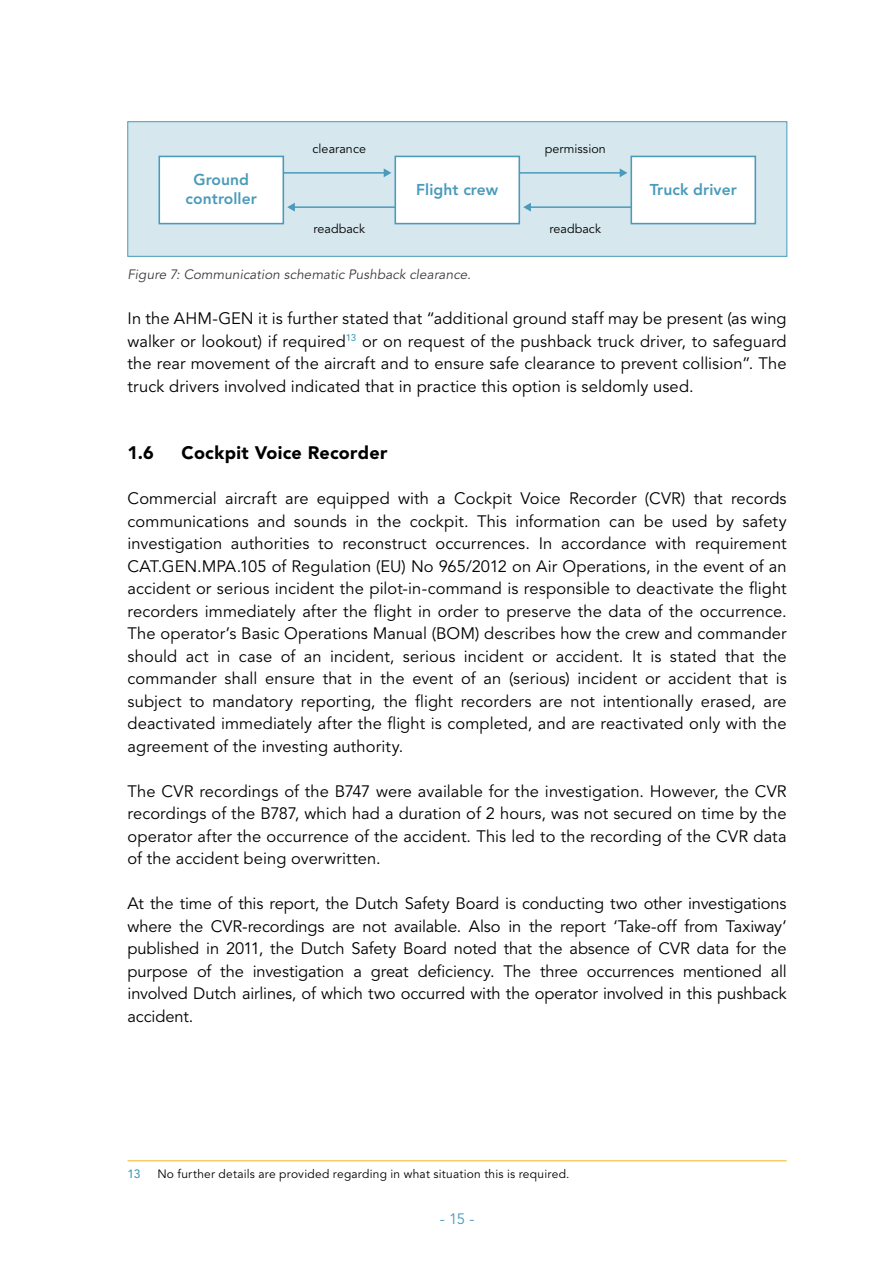
<style>
.page{position:relative;width:893px;height:1263px;background:#fff}
.page>*{position:absolute;margin:0;border:0;box-sizing:border-box;transform-origin:0 0}
.t1{font:900 18px "Avenir LT Std";letter-spacing:.015em;color:#000}
.Bodytekst{font:16.5px/22.5px "Avenir LT Std";letter-spacing:.005em;color:#000;text-align:justify}
.t2{font:800 15.6px/18.8px "Avenir LT Std";letter-spacing:.005em;color:#499abb;text-align:center}
.t3{font:15px "Avenir LT Std";color:#499abb}
.Bijschrift{font:italic 13.5px "Avenir LT Std";letter-spacing:.005em;color:#3c3c3b}
.t4{font:12.45px "Avenir LT Std";letter-spacing:.005em;color:#000}
.Voetnoot{font:12px "Avenir LT Std";letter-spacing:.02em;color:#000}
.Voetnoot-2{font:500 12px "Avenir LT Std";color:#499abb}
</style>
<div class="page">
<div style="left:128px;top:122px;width:659px;height:134px;background:#d6e7ee"></div>
<hr style="left:128px;top:1160px;width:659px;height:1px;background:#f9b122">
<hr style="left:283px;top:172px;width:102px;height:2px;background:#499abb">
<svg style="left:384px;top:168px;width:7px;height:9px"></svg>
<hr style="left:519px;top:172px;width:102px;height:2px;background:#499abb">
<svg style="left:620px;top:168px;width:7px;height:9px"></svg>
<hr style="left:294px;top:206px;width:101px;height:2px;background:#499abb">
<svg style="left:287px;top:203px;width:8px;height:9px"></svg>
<hr style="left:530px;top:206px;width:101px;height:2px;background:#499abb">
<svg style="left:523px;top:203px;width:8px;height:9px"></svg>
<div style="left:159px;top:156px;width:124px;height:68px;background:#fff"></div>
<div style="left:159px;top:156px;width:125px;height:68px;border:2px solid #499abb"></div>
<div style="left:395px;top:156px;width:124px;height:68px;background:#fff"></div>
<div style="left:394px;top:156px;width:126px;height:68px;border:2px solid #499abb"></div>
<div style="left:631px;top:156px;width:124px;height:68px;background:#fff"></div>
<div style="left:630px;top:156px;width:126px;height:68px;border:2px solid #499abb"></div>
<p class="t4" style="left:312px;top:142px;width:55px">clearance</p>
<p class="t4" style="left:545px;top:142px;width:63px">permission</p>
<p class="t2" style="left:186px;top:170px;width:73px">Ground controller</p>
<p class="t2" style="left:416px;top:180px;width:84px">Flight crew</p>
<p class="t2" style="left:650px;top:180px;width:89px">Truck driver</p>
<p class="t4" style="left:313px;top:221px;width:53px">readback</p>
<p class="t4" style="left:549px;top:221px;width:53px">readback</p>
<p class="Bijschrift" style="left:128px;top:267px;width:345px">Figure 7: Communication schematic Pushback clearance.</p>
<p class="Bodytekst" style="left:128px;top:308px;width:661px">In the AHM-GEN it is further stated that “additional ground staff may be present (as wing walker or lookout) if required<sup>13</sup> or on request of the pushback truck driver, to safeguard the rear movement of the aircraft and to ensure safe clearance to prevent collision”. The truck drivers involved indicated that in practice this option is seldomly used.</p>
<p class="t1" style="left:128px;top:442px;width:28px">1.6</p>
<p class="t1" style="left:182px;top:442px;width:207px">Cockpit Voice Recorder</p>
<p class="Bodytekst" style="left:128px;top:488px;width:661px">Commercial aircraft are equipped with a Cockpit Voice Recorder (CVR) that records communications and sounds in the cockpit. This information can be used by safety investigation authorities to reconstruct occurrences. In accordance with requirement CAT.GEN.MPA.105 of Regulation (EU) No 965/2012 on Air Operations, in the event of an accident or serious incident the pilot-in-command is responsible to deactivate the flight recorders immediately after the flight in order to preserve the data of the occurrence.<br>The operator’s Basic Operations Manual (BOM) describes how the crew and commander should act in case of an incident, serious incident or accident. It is stated that the commander shall ensure that in the event of an (serious) incident or accident that is subject to mandatory reporting, the flight recorders are not intentionally erased, are deactivated immediately after the flight is completed, and are reactivated only with the agreement of the investing authority.</p>
<p class="Bodytekst" style="left:128px;top:780px;width:661px">The CVR recordings of the B747 were available for the investigation. However, the CVR recordings of the B787, which had a duration of 2 hours, was not secured on time by the operator after the occurrence of the accident. This led to the recording of the CVR data of the accident being overwritten.</p>
<p class="Bodytekst" style="left:128px;top:893px;width:661px">At the time of this report, the Dutch Safety Board is conducting two other investigations where the CVR-recordings are not available. Also in the report ‘Take-off from Taxiway’ published in 2011, the Dutch Safety Board noted that the absence of CVR data for the purpose of the investigation a great deficiency. The three occurrences mentioned all involved Dutch airlines, of which two occurred with the operator involved in this pushback accident.</p>
<p class="Voetnoot-2" style="left:128px;top:1167px;width:14px">13</p>
<p class="Voetnoot" style="left:157px;top:1167px;width:414px">No further details are provided regarding in what situation this is required.</p>
<p class="t3" style="left:440px;top:1210px;width:36px">- 15 -</p>
</div>
